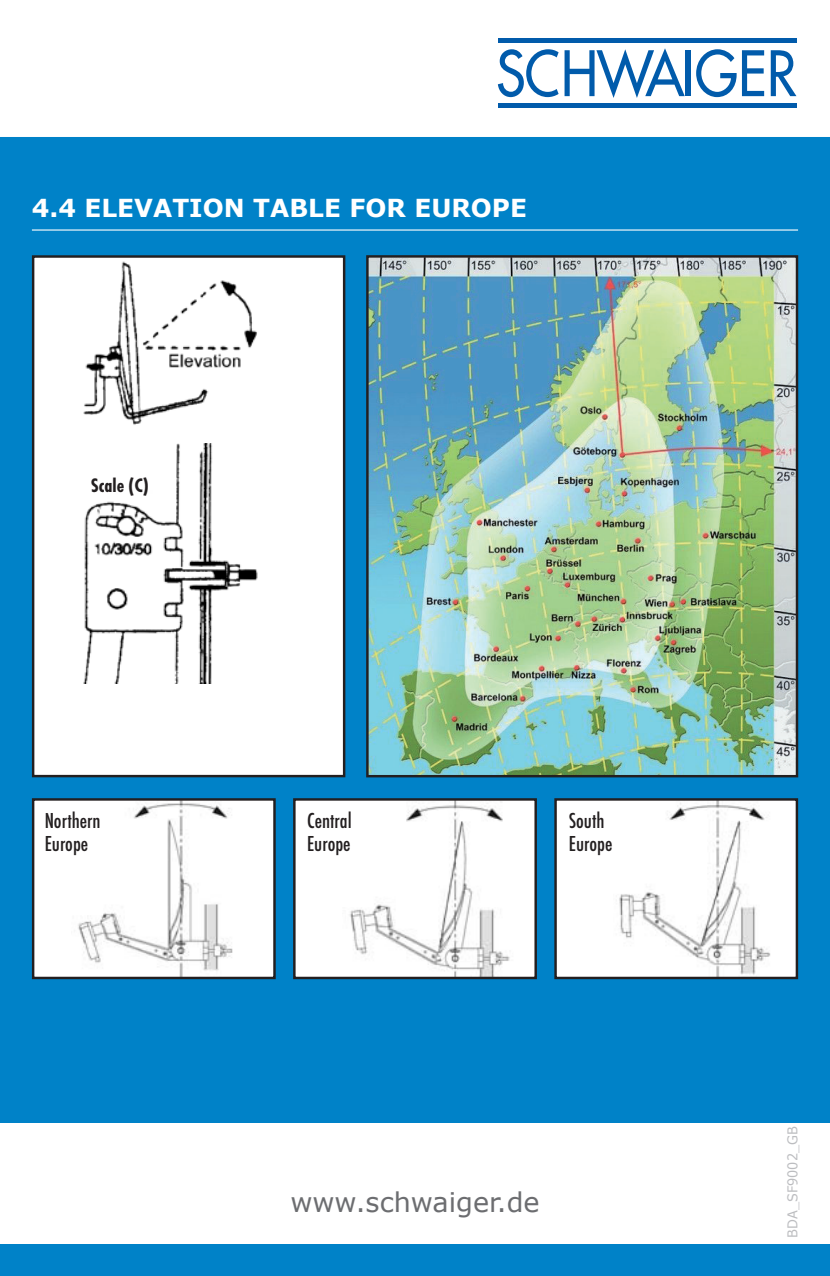
<style>
.page{position:relative;width:830px;height:1276px;background:#fff}
.page>*{position:absolute;margin:0;border:0;box-sizing:border-box;transform-origin:0 0}
.Adresse{font:27px "Verdana";color:#6c6d70}
.Titel_Kapitel{font:700 24.75px "Verdana";color:#fff}
.Tabelle_klein{font:22.5px "Futura TOT Med Con";color:#231f20}
.Tabelle_klein-2{font:20.25px "Futura TOT Bol Con";color:#231f20}
.LEITK_NR{font:13.5px "Verdana";color:#bcbdc0;scale:.95 1}
</style>
<div class="page">
<div style="left:0;top:91px;width:829px;height:1185px;background:#0082c8"></div>
<div style="left:0;top:38px;width:829px;height:99px;background:#fff"></div>
<svg style="left:770px;top:50px;width:26px;height:46px"></svg>
<svg style="left:564px;top:48px;width:120px;height:50px"></svg>
<div style="left:685px;top:50px;width:5px;height:46px;background:#015bab"></div>
<svg style="left:695px;top:49px;width:68px;height:48px"></svg>
<hr style="left:497px;top:39px;width:299px;height:4px;background:#015bab">
<div style="left:497px;top:103px;width:299px;height:5px;background:#015bab"></div>
<svg style="left:497px;top:49px;width:61px;height:48px"></svg>
<div style="left:0;top:1095px;width:829px;height:149px;background:#fff"></div>
<div style="left:0;top:1084px;width:829px;height:39px;background:#0082c8"></div>
<div style="left:33px;top:256px;width:311px;height:520px;background:#fff"></div>
<div style="left:32px;top:255px;width:313px;height:522px;border:2px solid #231f20"></div>
<img style="left:369px;top:258px;width:425px;height:516px">
<div style="left:366px;top:255px;width:431px;height:522px;border:2px solid #231f20"></div>
<img style="left:83px;top:262px;width:174px;height:163px">
<img style="left:83px;top:444px;width:175px;height:239px">
<div style="left:33px;top:799px;width:241px;height:179px;background:#fff"></div>
<img style="left:78px;top:801px;width:155px;height:175px">
<div style="left:32px;top:798px;width:243px;height:181px;border:2px solid #231f20"></div>
<div style="left:294px;top:799px;width:241px;height:179px;background:#fff"></div>
<img style="left:349px;top:801px;width:161px;height:175px">
<div style="left:293px;top:798px;width:243px;height:181px;border:2px solid #231f20"></div>
<div style="left:555px;top:799px;width:241px;height:179px;background:#fff"></div>
<img style="left:619px;top:801px;width:152px;height:175px">
<div style="left:554px;top:798px;width:243px;height:181px;border:2px solid #231f20"></div>
<hr style="left:32px;top:229px;width:765px;height:2px;background:#fff">
<p class="Titel_Kapitel" style="left:32px;top:190px;width:496px">4.4 ELEVATION TABLE FOR EUROPE</p>
<p class="Tabelle_klein-2" style="left:91px;top:473px;width:60px">Scale (C)</p>
<p class="Tabelle_klein" style="left:45px;top:808px;width:57px">Northern</p>
<p class="Tabelle_klein" style="left:45px;top:831px;width:45px">Europe</p>
<p class="Tabelle_klein" style="left:307px;top:808px;width:46px">Central</p>
<p class="Tabelle_klein" style="left:307px;top:831px;width:45px">Europe</p>
<p class="Tabelle_klein" style="left:568px;top:808px;width:37px">South</p>
<p class="Tabelle_klein" style="left:568px;top:831px;width:45px">Europe</p>
<p class="Adresse" style="left:290px;top:1183px;width:251px">www.schwaiger.de</p>
<p class="LEITK_NR" style="left:783px;top:1237px;width:119px;rotate:-90deg">BDA_SF9002_GB</p>
</div>
